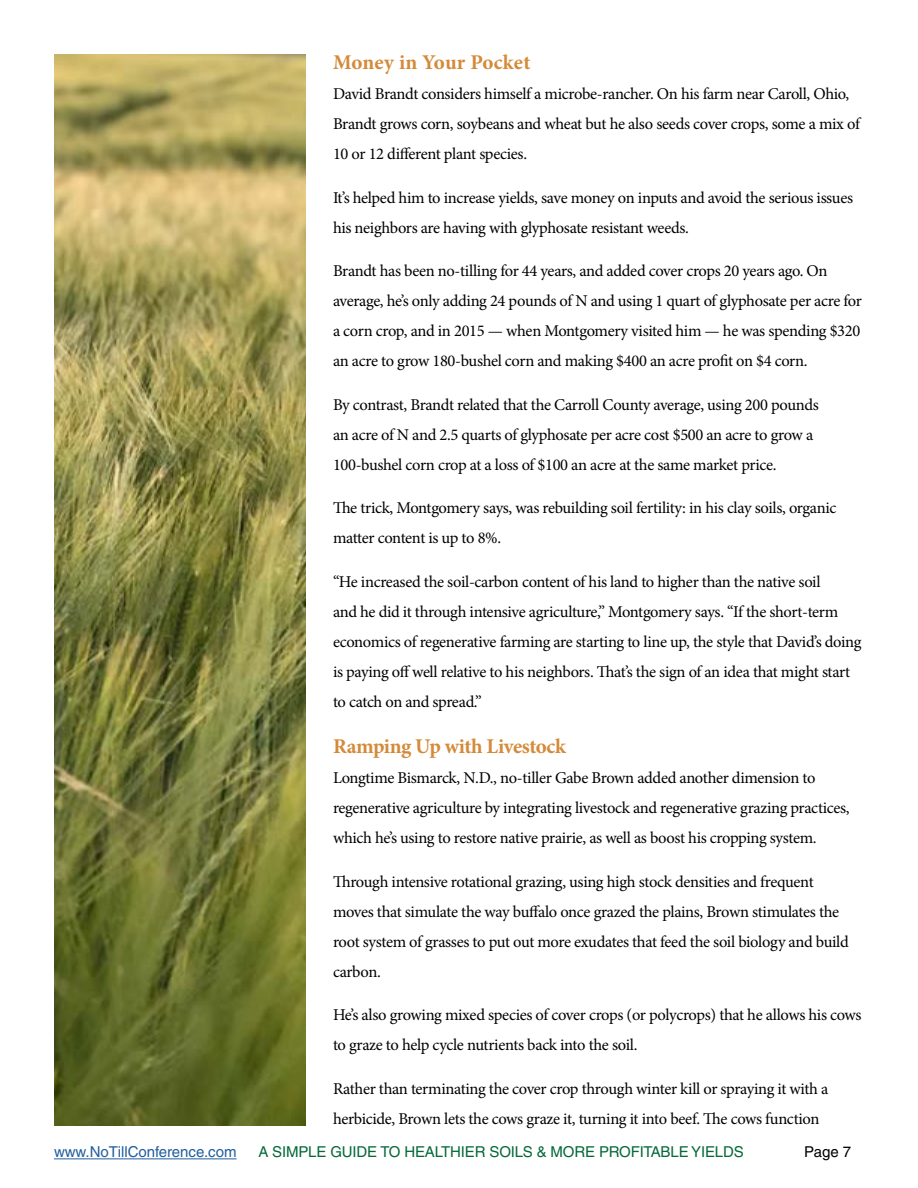
<style>
.page{position:relative;width:918px;height:1188px;background:#fff}
.page>*{position:absolute;margin:0;border:0;box-sizing:border-box;transform-origin:0 0}
.t1{font:700 21px "Minion Pro";letter-spacing:-.02em;color:#d48a38}
.t2{font:700 21px "Minion Pro";letter-spacing:.01em;color:#d48a38}
.t3{font:16.5px/30px "Minion Pro";letter-spacing:-.025em;color:#000}
.t4{font:15px "Helvetica LT Std";letter-spacing:-.01em;color:#056939}
.t5{font:15px "Helvetica LT Std";color:#215e9e}
.t6{font:15px "Helvetica LT Std";color:#000}
</style>
<div class="page">
<hr style="left:54px;top:1158px;width:183px;height:1px;background:#215e9e">
<img style="left:54px;top:55px;width:252px;height:1070px">
<p class="t2" style="left:333px;top:48px;width:199px">Money in Your Pocket</p>
<p class="t3" style="left:333px;top:79px;width:528px">David Brandt considers himself a microbe-rancher. On his farm near Caroll, Ohio,<br>Brandt grows corn, soybeans and wheat but he also seeds cover crops, some a mix of<br>10 or 12 different plant species.</p>
<p class="t3" style="left:333px;top:183px;width:522px">It’s helped him to increase yields, save money on inputs and avoid the serious issues his neighbors are having with glyphosate resistant weeds.</p>
<p class="t3" style="left:333px;top:256px;width:530px">Brandt has been no-tilling for 44 years, and added cover crops 20 years ago. On average, he’s only adding 24 pounds of N and using 1 quart of glyphosate per acre for a corn crop, and in 2015 — when Montgomery visited him — he was spending $320 an acre to grow 180-bushel corn and making $400 an acre profit on $4 corn.</p>
<p class="t3" style="left:333px;top:390px;width:487px">By contrast, Brandt related that the Carroll County average, using 200 pounds an acre of N and 2.5 quarts of glyphosate per acre cost $500 an acre to grow a<br>100-bushel corn crop at a loss of $100 an acre at the same market price.</p>
<p class="t3" style="left:333px;top:493px;width:505px">The trick, Montgomery says, was rebuilding soil fertility: in his clay soils, organic matter content is up to 8%.</p>
<p class="t3" style="left:333px;top:567px;width:530px">“He increased the soil-carbon content of his land to higher than the native soil<br>and he did it through intensive agriculture,” Montgomery says. “If the short-term economics of regenerative farming are starting to line up, the style that David’s doing is paying off well relative to his neighbors. That’s the sign of an idea that might start to catch on and spread.”</p>
<p class="t1" style="left:333px;top:732px;width:234px">Ramping Up with Livestock</p>
<p class="t3" style="left:333px;top:763px;width:518px">Longtime Bismarck, N.D., no-tiller Gabe Brown added another dimension to regenerative agriculture by integrating livestock and regenerative grazing practices, which he’s using to restore native prairie, as well as boost his cropping system.</p>
<p class="t3" style="left:333px;top:867px;width:517px">Through intensive rotational grazing, using high stock densities and frequent moves that simulate the way buffalo once grazed the plains, Brown stimulates the root system of grasses to put out more exudates that feed the soil biology and build carbon.</p>
<p class="t3" style="left:333px;top:1000px;width:530px">He’s also growing mixed species of cover crops (or polycrops) that he allows his cows to graze to help cycle nutrients back into the soil.</p>
<p class="t3" style="left:333px;top:1074px;width:497px">Rather than terminating the cover crop through winter kill or spraying it with a herbicide, Brown lets the cows graze it, turning it into beef. The cows function</p>
<p class="t5" style="left:54px;top:1143px;width:184px">www.NoTillConference.com</p>
<p class="t4" style="left:258px;top:1143px;width:487px">A SIMPLE GUIDE TO HEALTHIER SOILS &amp; MORE PROFITABLE YIELDS</p>
<p class="t6" style="left:804px;top:1143px;width:48px">Page 7</p>
</div>
